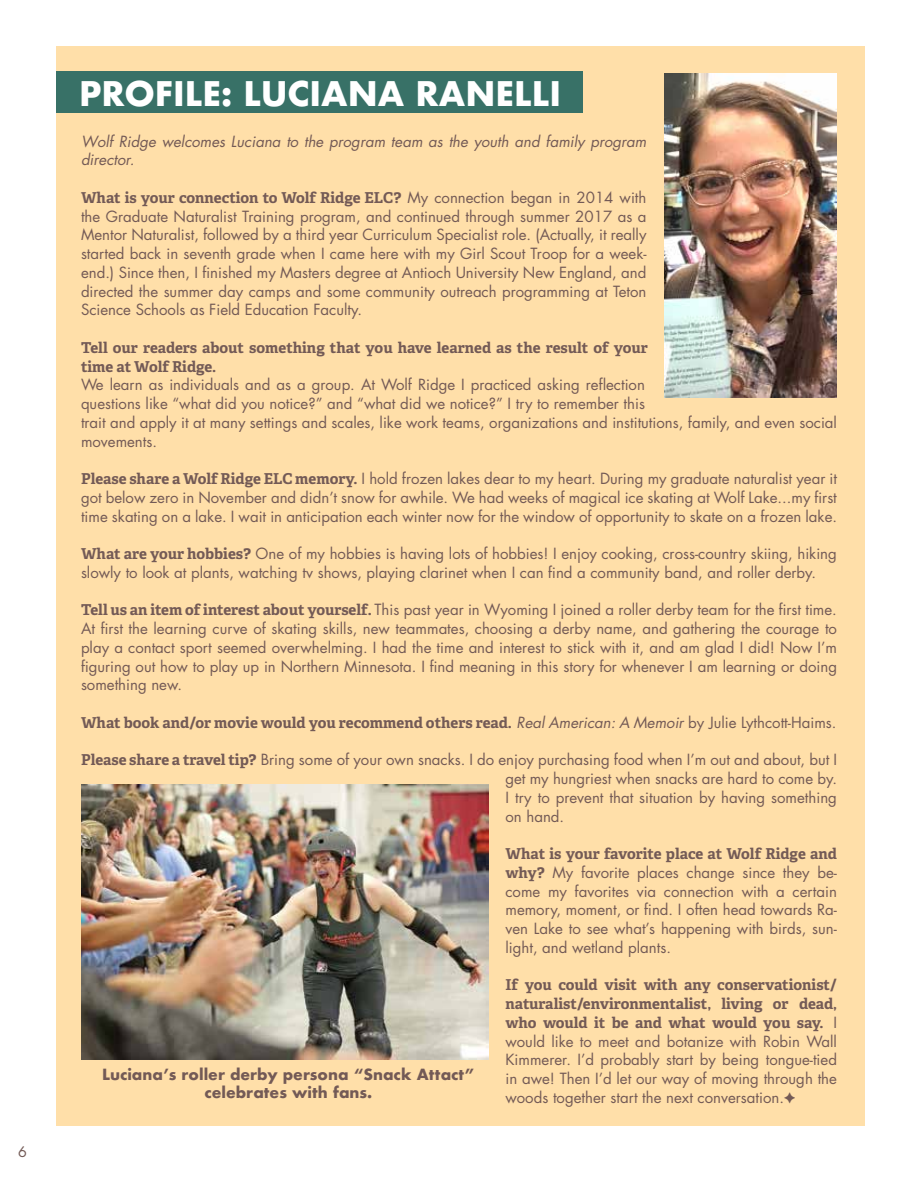
<style>
.page{position:relative;width:918px;height:1188px;background:#fff}
.page>*{position:absolute;margin:0;border:0;box-sizing:border-box;transform-origin:0 0}
.t1{font:700 33px "Futura";color:#fff}
.t2{font:15px/18.8px "Futura";color:#735a56;text-align:justify}
.t3{font:700 15px/18.8px "Adelle Basic";color:#735a56}
.t4{font:italic 15px/18.8px "Futura";color:#735a56}
.t5{font:700 15px/18px "Futura";color:#735a56;text-align:center}
.t6{font:14.25px "Futura";color:#735a56}
.s1{font-family:"Futura";font-weight:400}
.s2{font-family:"Adelle Basic";font-weight:700}
.s3{font-family:"Futura";font-weight:400;font-style:italic}
</style>
<div class="page">
<div style="left:56px;top:46px;width:808px;height:1080px;background:#ffdfa9"></div>
<div style="left:56px;top:72px;width:526px;height:41px;background:#387167"></div>
<img style="left:665px;top:74px;width:172px;height:324px">
<img style="left:81px;top:784px;width:407px;height:276px">
<p class="t6" style="left:18px;top:1142px;width:10px">6</p>
<h1 class="t1" style="left:79px;top:70px;width:483px">PROFILE: LUCIANA RANELLI</h1>
<p class="t4" style="left:81px;top:132px;width:567px">Wolf Ridge welcomes Luciana to the program team as the youth and family program director.</p>
<p class="t3" style="left:81px;top:188px;width:567px">What is your connection to Wolf Ridge ELC? <span class="s1">My connection began in 2014 with</span></p>
<p class="t2" style="left:81px;top:207px;width:567px">the Graduate Naturalist Training program, and continued through summer 2017 as a Mentor Naturalist, followed by a third year Curriculum Specialist role. (Actually, it really started back in seventh grade when I came here with my Girl Scout Troop for a week&shy;end.) Since then, I finished my Masters degree at Antioch University New England, and directed the summer day camps and some community outreach programming at Teton Science Schools as Field Education Faculty.</p>
<p class="t3" style="left:81px;top:338px;width:569px">Tell our readers about something that you have learned as the result of your time at Wolf Ridge.</p>
<p class="t2" style="left:81px;top:375px;width:758px;text-align:left">We learn as individuals and as a group. At Wolf Ridge I practiced asking reflection<br>questions like “what did you notice?” and “what did we notice?” I try to remember this<br>trait and apply it at many settings and scales, like work teams, organizations and institutions, family, and even social movements.</p>
<p class="t2" style="left:81px;top:469px;width:758px"><span class="s2">Please share a Wolf Ridge ELC memory.</span> I hold frozen lakes dear to my heart. During my graduate naturalist year it got below zero in November and didn’t snow for awhile. We had weeks of magical ice skating at Wolf Lake...my first time skating on a lake. I wait in anticipation each winter now for the window of opportunity to skate on a frozen lake.</p>
<p class="t2" style="left:81px;top:544px;width:757px"><span class="s2">What are your hobbies?</span> One of my hobbies is having lots of hobbies! I enjoy cooking, cross-country skiing, hiking slowly to look at plants, watching tv shows, playing clarinet when I can find a community band, and roller derby.</p>
<p class="t2" style="left:81px;top:600px;width:758px"><span class="s2">Tell us an item of interest about yourself.</span> This past year in Wyoming I joined a roller derby team for the first time.<br>At first the learning curve of skating skills, new teammates, choosing a derby name, and gathering the courage to play a contact sport seemed overwhelming. I had the time and interest to stick with it, and am glad I did! Now I’m figuring out how to play up in Northern Minnesota. I find meaning in this story for whenever I am learning or doing something new.</p>
<p class="t3" style="left:81px;top:713px;width:757px">What book and/or movie would you recommend others read. <span class="s3">Real American: A Memoir</span> <span class="s1">by Julie Lythcott-Haims.</span></p>
<p class="t2" style="left:506px;top:750px;width:333px;text-indent:-424px"><span class="s2">Please share a travel tip?</span> Bring some of your own snacks. I do enjoy purchasing food when I’m out and about, but I get my hungriest when snacks are hard to come by.<br>I try to prevent that situation by having something on hand.</p>
<p class="t3" style="left:506px;top:845px;width:333px">What is your favorite place at Wolf Ridge and</p>
<p class="t2" style="left:506px;top:863px;width:333px"><span class="s2">why?</span> My favorite places change since they be&shy;come my favorites via connection with a certain memory, moment, or find. I often head towards Ra&shy;ven Lake to see what’s happening with birds, sun&shy;light, and wetland plants.</p>
<p class="t3" style="left:506px;top:976px;width:333px;text-align:justify">If you could visit with any conservationist/ naturalist/environmentalist, living or dead, who would it be and what would you say. <span class="s1">I</span></p>
<p class="t2" style="left:506px;top:1032px;width:333px">would like to meet and botanize with Robin Wall Kimmerer. I’d probably start by being tongue-tied in awe! Then I’d let our way of moving through the woods together start the next conversation.</p>
<p class="t5" style="left:102px;top:1066px;width:374px">Luciana’s roller derby persona “Snack Attact” celebrates with fans.</p>
</div>
